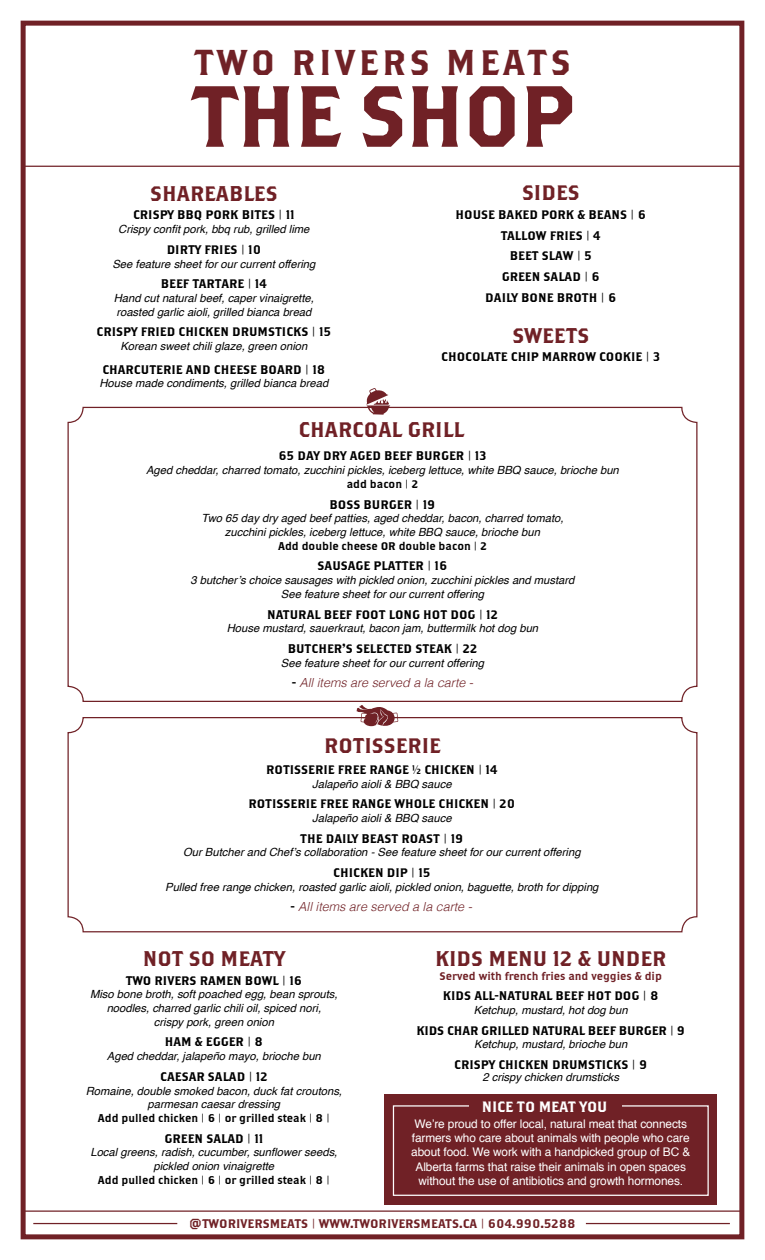
<style>
.page{position:relative;width:765px;height:1260px;background:#fff}
.page>*{position:absolute;margin:0;border:0;box-sizing:border-box;transform-origin:0 0}
.t1{font:86.5px "Brothers";letter-spacing:-.025em;color:#702126}
.t2{font:35.88px "Brothers";letter-spacing:.1em;color:#702126}
.with_space{font:21.25px "Brothers";color:#702126}
.with_space-2{font:15px "Brothers";letter-spacing:-.01em;color:#fff}
.with_space-3{font:12.5px "Brothers";color:#000}
.with_space-4{font:italic 300 12.5px "Helvetica";color:#702126}
.t3{font:12.5px "Brothers";color:#702126}
.with_space-5{font:11.88px/14.4px "Helvetica";letter-spacing:-.01em;color:#fff;text-align:center}
.with_space-6{font:italic 11.25px/13.8px "Helvetica";color:#000;text-align:center}
.with_space-7{font:11.25px "Brothers";color:#702126}
.s1{font-family:"Brothers";font-style:normal}
.s2{font-family:"Brothers";font-weight:400;font-style:normal;color:#000}
</style>
<div class="page">
<div style="left:68px;top:717px;width:630px;height:215px;border:1px solid #702126;border-radius:15px"></div>
<div style="left:21px;top:21px;width:723px;height:1218px;border:5px solid #702126"></div>
<hr style="left:22px;top:166px;width:720px;height:1px;background:#702126">
<hr style="left:22px;top:1211px;width:720px;height:1px;background:#702126">
<hr style="left:33px;top:1223px;width:144px;height:1px;background:#702126">
<hr style="left:586px;top:1223px;width:144px;height:1px;background:#702126">
<svg style="left:357px;top:705px;width:41px;height:21px"></svg>
<svg style="left:366px;top:388px;width:24px;height:27px"></svg>
<div style="left:384px;top:1094px;width:333px;height:111px;background:#702126"></div>
<div style="left:393px;top:1105px;width:316px;height:91px;border:1px solid #fff"></div>
<div style="left:470px;top:1101px;width:152px;height:11px;background:#702126"></div>
<p class="t2" style="left:194px;top:41px;width:378px">TWO RIVERS MEATS</p>
<p class="t1" style="left:191px;top:64px;width:384px">THE SHOP</p>
<p class="with_space" style="left:522px;top:180px;width:59px">SIDES</p>
<p class="with_space-3" style="left:456px;top:207px;width:192px">HOUSE BAKED PORK &amp; BEANS | 6</p>
<p class="with_space-3" style="left:501px;top:228px;width:101px">TALLOW FRIES | 4</p>
<p class="with_space-3" style="left:510px;top:248px;width:84px">BEET SLAW | 5</p>
<p class="with_space-3" style="left:502px;top:269px;width:100px">GREEN SALAD | 6</p>
<p class="with_space-3" style="left:485px;top:290px;width:132px">DAILY BONE BROTH | 6</p>
<p class="with_space" style="left:512px;top:322px;width:78px">SWEETS</p>
<p class="with_space-3" style="left:441px;top:349px;width:221px">CHOCOLATE CHIP MARROW COOKIE | 3</p>
<p class="with_space" style="left:150px;top:180px;width:129px">SHAREABLES</p>
<p class="with_space-3" style="left:133px;top:207px;width:163px">CRISPY BBQ PORK BITES | 11</p>
<p class="with_space-6" style="left:118px;top:223px;width:193px">Crispy confit pork, bbq rub, grilled lime</p>
<p class="with_space-3" style="left:167px;top:242px;width:96px">DIRTY FRIES | 10</p>
<p class="with_space-6" style="left:112px;top:257px;width:205px">See feature sheet for our current offering</p>
<p class="with_space-3" style="left:161px;top:276px;width:108px">BEEF TARTARE | 14</p>
<p class="with_space-6" style="left:114px;top:291px;width:202px;text-align:left">Hand cut natural beef, caper vinaigrette, roasted garlic aioli, grilled bianca bread</p>
<p class="with_space-3" style="left:97px;top:324px;width:236px">CRISPY FRIED CHICKEN DRUMSTICKS | 15</p>
<p class="with_space-6" style="left:120px;top:340px;width:188px">Korean sweet chili glaze, green onion</p>
<p class="with_space-3" style="left:102px;top:362px;width:225px">CHARCUTERIE AND CHEESE BOARD | 18</p>
<p class="with_space-6" style="left:99px;top:377px;width:230px">House made condiments, grilled bianca bread</p>
<p class="with_space" style="left:298px;top:416px;width:167px">CHARCOAL GRILL</p>
<p class="with_space-3" style="left:278px;top:448px;width:210px">65 DAY DRY AGED BEEF BURGER | 13</p>
<p class="with_space-6" style="left:146px;top:464px;width:474px">Aged cheddar, charred tomato, zucchini pickles, iceberg lettuce, white BBQ sauce, brioche bun <span class="s1">add bacon | 2</span></p>
<p class="with_space-3" style="left:330px;top:497px;width:107px">BOSS BURGER | 19</p>
<p class="with_space-6" style="left:201px;top:512px;width:364px">Two 65 day dry aged beef patties, aged cheddar, bacon, charred tomato, zucchini pickles, iceberg lettuce, white BBQ sauce, brioche bun<br><span class="s1">Add double cheese OR double bacon | 2</span></p>
<p class="with_space-3" style="left:318px;top:558px;width:131px">SAUSAGE PLATTER | 16</p>
<p class="with_space-6" style="left:190px;top:574px;width:386px">3 butcher’s choice sausages with pickled onion, zucchini pickles and mustard<br>See feature sheet for our current offering</p>
<p class="with_space-3" style="left:267px;top:607px;width:232px">NATURAL BEEF FOOT LONG HOT DOG | 12</p>
<p class="with_space-6" style="left:227px;top:622px;width:313px">House mustard, sauerkraut, bacon jam, buttermilk hot dog bun</p>
<p class="with_space-3" style="left:288px;top:641px;width:191px">BUTCHER'S SELECTED STEAK | 22</p>
<p class="with_space-6" style="left:281px;top:656px;width:205px">See feature sheet for our current offering</p>
<p class="with_space-4" style="left:292px;top:672px;width:183px"><span class="s2">-</span> All items are served a la carte -</p>
<p class="with_space" style="left:324px;top:733px;width:118px">ROTISSERIE</p>
<p class="with_space-3" style="left:266px;top:762px;width:233px">ROTISSERIE FREE RANGE ½ CHICKEN | 14</p>
<p class="with_space-6" style="left:312px;top:777px;width:141px">Jalapeño aioli &amp; BBQ sauce</p>
<p class="with_space-3" style="left:248px;top:796px;width:268px">ROTISSERIE FREE RANGE WHOLE CHICKEN | 20</p>
<p class="with_space-6" style="left:312px;top:811px;width:141px">Jalapeño aioli &amp; BBQ sauce</p>
<p class="with_space-3" style="left:300px;top:831px;width:165px">THE DAILY BEAST ROAST | 19</p>
<p class="with_space-6" style="left:183px;top:846px;width:399px">Our Butcher and Chef’s collaboration - See feature sheet for our current offering</p>
<p class="with_space-3" style="left:333px;top:865px;width:99px">CHICKEN DIP | 15</p>
<p class="with_space-6" style="left:165px;top:880px;width:435px">Pulled free range chicken, roasted garlic aioli, pickled onion, baguette, broth for dipping</p>
<p class="with_space-4" style="left:291px;top:896px;width:183px"><span class="s2">-</span> All items are served a la carte -</p>
<p class="with_space" style="left:143px;top:945px;width:144px">NOT SO MEATY</p>
<p class="with_space-3" style="left:126px;top:973px;width:178px">TWO RIVERS RAMEN BOWL | 16</p>
<p class="with_space-6" style="left:90px;top:988px;width:249px">Miso bone broth, soft poached egg, bean sprouts, noodles, charred garlic chili oil, spiced nori,<br>crispy pork, green onion</p>
<p class="with_space-3" style="left:165px;top:1034px;width:100px">HAM &amp; EGGER | 8</p>
<p class="with_space-6" style="left:107px;top:1050px;width:215px">Aged cheddar, jalapeño mayo, brioche bun</p>
<p class="with_space-3" style="left:160px;top:1069px;width:109px">CAESAR SALAD | 12</p>
<p class="with_space-6" style="left:86px;top:1084px;width:258px">Romaine, double smoked bacon, duck fat croutons, parmesan caesar dressing<br><span class="s1">Add pulled chicken | 6 | or grilled steak | 8 |</span></p>
<p class="with_space-3" style="left:164px;top:1131px;width:100px">GREEN SALAD | 11</p>
<p class="with_space-6" style="left:90px;top:1146px;width:249px">Local greens, radish, cucumber, sunflower seeds, pickled onion vinaigrette<br><span class="s1">Add pulled chicken | 6 | or grilled steak | 8 |</span></p>
<p class="with_space" style="left:435px;top:945px;width:233px">KIDS MENU 12 &amp; UNDER</p>
<p class="with_space-7" style="left:440px;top:969px;width:224px">Served with french fries and veggies &amp; dip</p>
<p class="with_space-3" style="left:443px;top:988px;width:217px">KIDS ALL-NATURAL BEEF HOT DOG | 8</p>
<p class="with_space-6" style="left:474px;top:1003px;width:155px">Ketchup, mustard, hot dog bun</p>
<p class="with_space-3" style="left:416px;top:1023px;width:270px">KIDS CHAR GRILLED NATURAL BEEF BURGER | 9</p>
<p class="with_space-6" style="left:474px;top:1038px;width:155px">Ketchup, mustard, brioche bun</p>
<p class="with_space-3" style="left:454px;top:1057px;width:194px">CRISPY CHICKEN DRUMSTICKS | 9</p>
<p class="with_space-6" style="left:482px;top:1071px;width:138px">2 crispy chicken drumsticks</p>
<p class="with_space-2" style="left:482px;top:1097px;width:127px">NICE TO MEAT YOU</p>
<p class="with_space-5" style="left:411px;top:1117px;width:280px">We’re proud to offer local, natural meat that connects farmers who care about animals with people who care about food. We work with a handpicked group of BC &amp; Alberta farms that raise their animals in open spaces without the use of antibiotics and growth hormones.</p>
<p class="t3" style="left:189px;top:1216px;width:388px">@TWORIVERSMEATS | WWW.TWORIVERSMEATS.CA | 604.990.5288</p>
</div>
